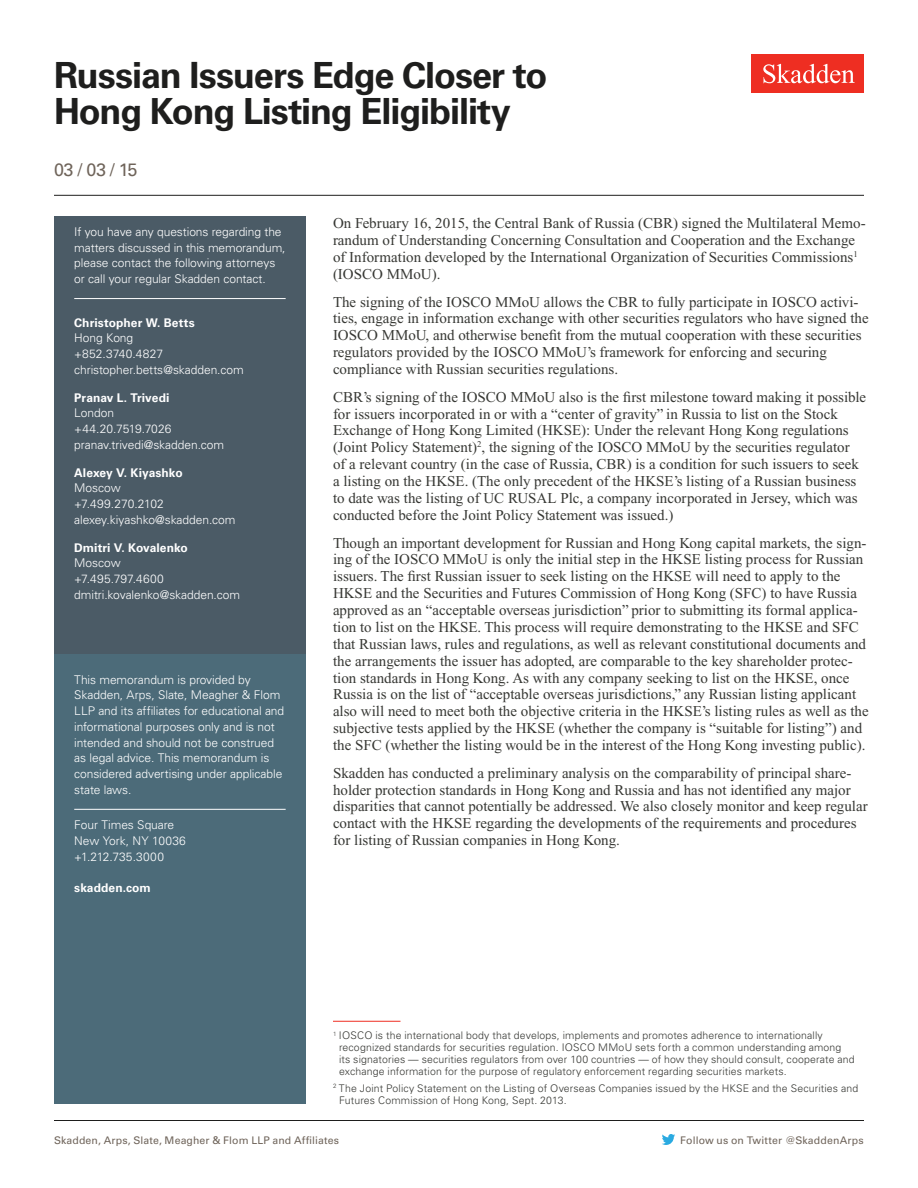
<style>
.page{position:relative;width:918px;height:1188px;background:#fff}
.page>*{position:absolute;margin:0;border:0;box-sizing:border-box;transform-origin:0 0}
.t1{font:700 36px/36px "Univers LT Std";letter-spacing:-.03em;color:#1e1e1d}
.Date{font:18px "Univers LT Std";color:#6f645a}
.Main_Body{font:15px/16.8px "Times New Roman PS Std";color:#373834}
.Sidebar_body_rule_be{font:300 12px/15.8px "Univers LT Std";letter-spacing:-.005em;color:#fff}
.Sidebar_body{font:300 12px "Univers LT Std";letter-spacing:-.005em;color:#fff}
.Name{font:300 12px/15.8px "Univers LT Std";letter-spacing:-.005em;color:#fff}
.Name-2{font:700 12px "Univers LT Std";letter-spacing:.005em;color:#fff}
.Sidebar_body-2{font:300 12px "Univers LT Std";letter-spacing:.03em;color:#fff}
.Sidebar_body-3{font:300 12px "Univers LT Std";letter-spacing:.015em;color:#fff}
.Sidebar_body-4{font:700 12px "Univers LT Std";letter-spacing:.01em;color:#fff}
.Footnote{font:300 10.5px/12px "Univers LT Std";letter-spacing:.015em;color:#373834}
.Folio{font:10.5px "Univers LT Std";letter-spacing:.01em;color:#6f645a}
.s1{font-weight:700}
</style>
<div class="page">
<div style="left:752px;top:54px;width:112px;height:39px;background:#ee2e22"></div>
<svg style="left:763px;top:64px;width:92px;height:19px"></svg>
<svg style="left:662px;top:1134px;width:13px;height:11px"></svg>
<div style="left:54px;top:216px;width:252px;height:527px;background:#4b5b66"></div>
<div style="left:54px;top:655px;width:252px;height:449px;background:#4c6b79"></div>
<hr style="left:74px;top:809px;width:212px;height:1px;background:#fff">
<hr style="left:74px;top:298px;width:212px;height:1px;background:#fff">
<hr style="left:333px;top:1021px;width:68px;height:1px;background:#ee2e22">
<hr style="left:54px;top:1120px;width:810px;height:1px;background:#1e1e1d">
<hr style="left:54px;top:195px;width:810px;height:1px;background:#1e1e1d">
<p class="t1" style="left:54px;top:58px;width:495px">Russian Issuers Edge Closer to<br>Hong Kong Listing Eligibility</p>
<p class="Date" style="left:54px;top:158px;width:85px">03 / 03 / 15</p>
<p class="Sidebar_body_rule_be" style="left:74px;top:224px;width:213px">If you have any questions regarding the matters discussed in this memorandum, please contact the following attorneys or call your regular Skadden contact.</p>
<p class="Name-2" style="left:74px;top:315px;width:122px">Christopher W. Betts</p>
<p class="Sidebar_body" style="left:74px;top:331px;width:60px">Hong Kong</p>
<p class="Sidebar_body" style="left:74px;top:347px;width:90px">+852.3740.4827</p>
<p class="Sidebar_body" style="left:74px;top:362px;width:171px">christopher.betts@skadden.com</p>
<p class="Name" style="left:74px;top:390px;width:151px"><span class="s1">Pranav L. Trivedi<br></span>London<br>+44.20.7519.7026 pranav.trivedi@skadden.com</p>
<p class="Name-2" style="left:74px;top:465px;width:110px">Alexey V. Kiyashko</p>
<p class="Sidebar_body" style="left:74px;top:481px;width:48px">Moscow</p>
<p class="Sidebar_body" style="left:74px;top:497px;width:91px">+7.499.270.2102</p>
<p class="Sidebar_body" style="left:74px;top:512px;width:163px">alexey.kiyashko@skadden.com</p>
<p class="Name-2" style="left:74px;top:540px;width:115px">Dmitri V. Kovalenko</p>
<p class="Sidebar_body" style="left:74px;top:556px;width:48px">Moscow</p>
<p class="Sidebar_body-2" style="left:74px;top:572px;width:91px">+7.495.797.4600</p>
<p class="Sidebar_body" style="left:74px;top:587px;width:167px">dmitri.kovalenko@skadden.com</p>
<p class="Sidebar_body_rule_be" style="left:74px;top:672px;width:212px">This memorandum is provided by Skadden, Arps, Slate, Meagher &amp; Flom LLP and its affiliates for educational and informational purposes only and is not intended and should not be construed as legal advice. This memorandum is considered advertising under applicable state laws.</p>
<p class="Sidebar_body" style="left:74px;top:818px;width:102px">Four Times Square</p>
<p class="Sidebar_body" style="left:74px;top:833px;width:113px">New York, NY 10036</p>
<p class="Sidebar_body-3" style="left:74px;top:849px;width:91px">+1.212.735.3000</p>
<p class="Sidebar_body-4" style="left:74px;top:881px;width:78px">skadden.com</p>
<p class="Main_Body" style="left:333px;top:215px;width:534px">On February 16, 2015, the Central Bank of Russia (CBR) signed the Multilateral Memo&shy;randum of Understanding Concerning Consultation and Cooperation and the Exchange of Information developed by the International Organization of Securities Commissions<sup>1 </sup>(IOSCO MMoU).</p>
<p class="Main_Body" style="left:333px;top:293px;width:537px">The signing of the IOSCO MMoU allows the CBR to fully participate in IOSCO activi&shy;ties, engage in information exchange with other securities regulators who have signed the IOSCO MMoU, and otherwise benefit from the mutual cooperation with these securities regulators provided by the IOSCO MMoU’s framework for enforcing and securing compliance with Russian securities regulations.</p>
<p class="Main_Body" style="left:333px;top:388px;width:535px">CBR’s signing of the IOSCO MMoU also is the first milestone toward making it possible for issuers incorporated in or with a “center of gravity” in Russia to list on the Stock Exchange of Hong Kong Limited (HKSE): Under the relevant Hong Kong regulations (Joint Policy Statement)<sup>2</sup>, the signing of the IOSCO MMoU by the securities regulator<br>of a relevant country (in the case of Russia, CBR) is a condition for such issuers to seek a listing on the HKSE. (The only precedent of the HKSE’s listing of a Russian business to date was the listing of UC RUSAL Plc, a company incorporated in Jersey, which was conducted before the Joint Policy Statement was issued.)</p>
<p class="Main_Body" style="left:333px;top:534px;width:537px">Though an important development for Russian and Hong Kong capital markets, the sign&shy;ing of the IOSCO MMoU is only the initial step in the HKSE listing process for Russian issuers. The first Russian issuer to seek listing on the HKSE will need to apply to the HKSE and the Securities and Futures Commission of Hong Kong (SFC) to have Russia approved as an “acceptable overseas jurisdiction” prior to submitting its formal applica&shy;tion to list on the HKSE. This process will require demonstrating to the HKSE and SFC that Russian laws, rules and regulations, as well as relevant constitutional documents and the arrangements the issuer has adopted, are comparable to the key shareholder protec&shy;tion standards in Hong Kong. As with any company seeking to list on the HKSE, once Russia is on the list of “acceptable overseas jurisdictions,” any Russian listing applicant also will need to meet both the objective criteria in the HKSE’s listing rules as well as the subjective tests applied by the HKSE (whether the company is “suitable for listing”) and the SFC (whether the listing would be in the interest of the Hong Kong investing public).</p>
<p class="Main_Body" style="left:333px;top:764px;width:536px">Skadden has conducted a preliminary analysis on the comparability of principal share&shy;holder protection standards in Hong Kong and Russia and has not identified any major disparities that cannot potentially be addressed. We also closely monitor and keep regular contact with the HKSE regarding the developments of the requirements and procedures for listing of Russian companies in Hong Kong.</p>
<p class="Footnote" style="left:339px;top:1030px;width:517px;text-indent:-6px"><sup>1</sup> IOSCO is the international body that develops, implements and promotes adherence to internationally recognized standards for securities regulation. IOSCO MMoU sets forth a common understanding among its signatories — securities regulators from over 100 countries — of how they should consult, cooperate and exchange information for the purpose of regulatory enforcement regarding securities markets.</p>
<p class="Footnote" style="left:339px;top:1082px;width:521px;text-indent:-6px"><sup>2</sup> The Joint Policy Statement on the Listing of Overseas Companies issued by the HKSE and the Securities and<br>Futures Commission of Hong Kong, Sept. 2013.</p>
<p class="Folio" style="left:54px;top:1134px;width:287px">Skadden, Arps, Slate, Meagher &amp; Flom LLP and Affiliates</p>
<p class="Folio" style="left:680px;top:1134px;width:185px">Follow us on Twitter @SkaddenArps</p>
</div>
